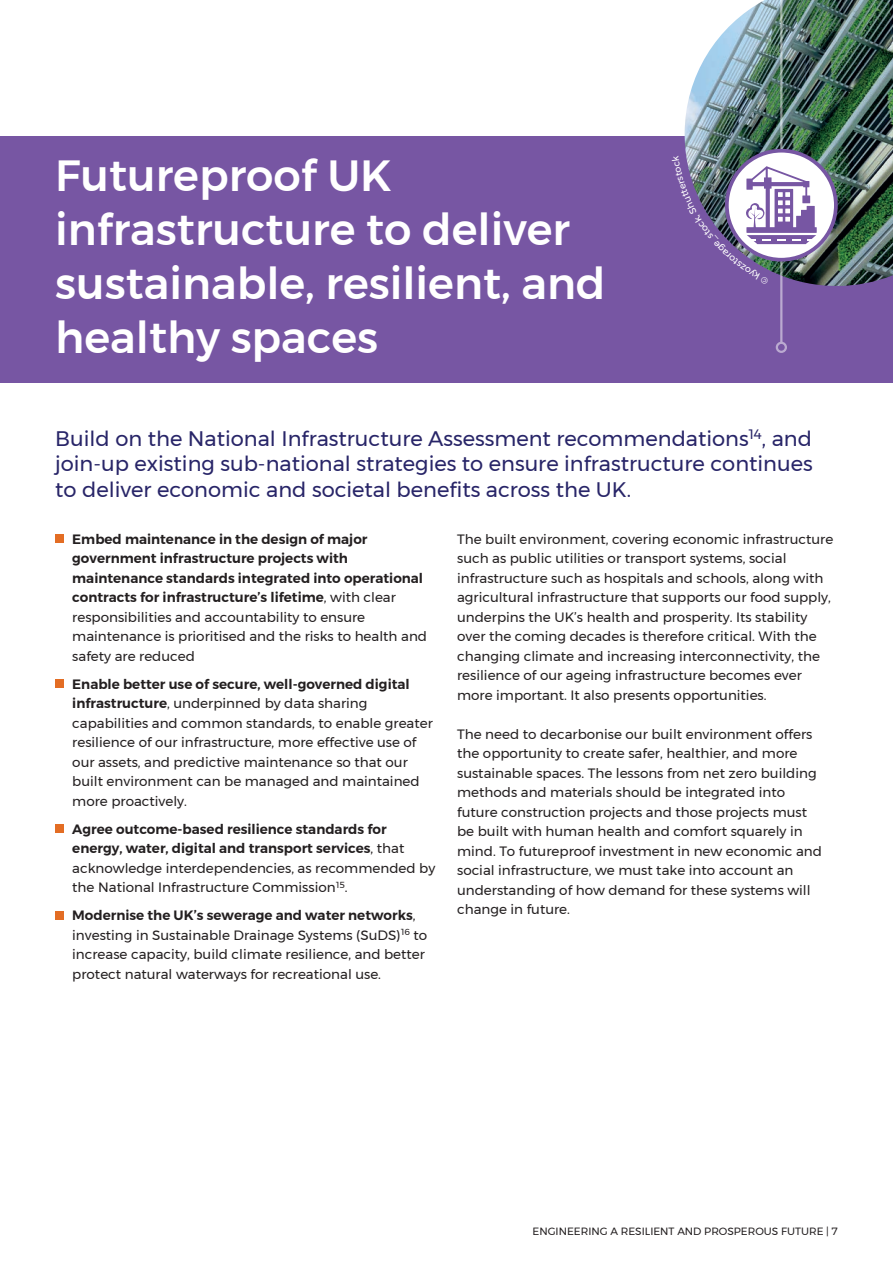
<style>
.page{position:relative;width:893px;height:1263px;background:#fff}
.page>*{position:absolute;margin:0;border:0;box-sizing:border-box;transform-origin:0 0}
.t1{font:500 43.5px/54px "Montserrat";color:#fff}
.t2{font:21px/25.5px "Montserrat";color:#282568;text-align:justify}
.t3{font:13.5px/19.5px "Montserrat";color:#231f20}
.t4{font:600 13.5px/19.5px "Montserrat";color:#231f20}
.t5{font:10.5px "Montserrat";color:#231f20}
.s1{font-weight:400}
.s2{font-weight:600}
</style>
<div class="page">
<div style="left:55px;top:534px;width:9px;height:9px;background:#e36d24"></div>
<div style="left:55px;top:679px;width:9px;height:9px;background:#e36d24"></div>
<div style="left:55px;top:824px;width:9px;height:9px;background:#e36d24"></div>
<div style="left:55px;top:911px;width:9px;height:8px;background:#e36d24"></div>
<div style="left:0;top:136px;width:893px;height:247px;background:#7756a3"></div>
<img style="left:685px;top:0;width:208px;height:286px">
<hr style="left:780px;top:0;width:2px;height:343px;background:#fff">
<div style="left:776px;top:342px;width:11px;height:11px;border:2px solid #fff;border-radius:50%"></div>
<svg style="left:727px;top:151px;width:109px;height:109px"></svg>
<div style="left:725px;top:149px;width:113px;height:113px;border:4px solid #7756a3;border-radius:50%"></div>
<img style="left:685px;top:155px;width:132px;height:129px">
<h1 class="t1" style="left:55px;top:148px;width:552px">Futureproof UK infrastructure to deliver sustainable, resilient, and healthy spaces</h1>
<h2 class="t2" style="left:55px;top:425px;width:759px">Build on the National Infrastructure Assessment recommendations<sup>14</sup>, and join-up existing sub-national strategies to ensure infrastructure continues to deliver economic and societal benefits across the UK.</h2>
<p class="t4" style="left:72px;top:529px;width:356px">Embed maintenance in the design of major government infrastructure projects with maintenance standards integrated into operational contracts for infrastructure’s lifetime<span class="s1">, with clear responsibilities and accountability to ensure maintenance is prioritised and the risks to health and safety are reduced</span></p>
<p class="t3" style="left:72px;top:674px;width:362px"><span class="s2">Enable better use of secure, well-governed digital infrastructure</span>, underpinned by data sharing capabilities and common standards, to enable greater resilience of our infrastructure, more effective use of our assets, and predictive maintenance so that our built environment can be managed and maintained more proactively.</p>
<p class="t3" style="left:72px;top:819px;width:364px"><span class="s2">Agree outcome-based resilience standards for energy, water, digital and transport services</span>, that acknowledge interdependencies, as recommended by the National Infrastructure Commission<sup>15</sup>.</p>
<p class="t3" style="left:72px;top:905px;width:356px"><span class="s2">Modernise the UK’s sewerage and water networks</span>, investing in Sustainable Drainage Systems (SuDS)<sup>16</sup> to increase capacity, build climate resilience, and better protect natural waterways for recreational use.</p>
<p class="t3" style="left:457px;top:529px;width:378px">The built environment, covering economic infrastructure such as public utilities or transport systems, social infrastructure such as hospitals and schools, along with agricultural infrastructure that supports our food supply, underpins the UK’s health and prosperity. Its stability over the coming decades is therefore critical. With the changing climate and increasing interconnectivity, the resilience of our ageing infrastructure becomes ever more important. It also presents opportunities.</p>
<p class="t3" style="left:457px;top:724px;width:366px">The need to decarbonise our built environment offers the opportunity to create safer, healthier, and more sustainable spaces. The lessons from net zero building methods and materials should be integrated into future construction projects and those projects must be built with human health and comfort squarely in mind. To futureproof investment in new economic and social infrastructure, we must take into account an understanding of how demand for these systems will change in future.</p>
<p class="t5" style="left:532px;top:1223px;width:307px">ENGINEERING A RESILIENT AND PROSPEROUS FUTURE | 7</p>
</div>
